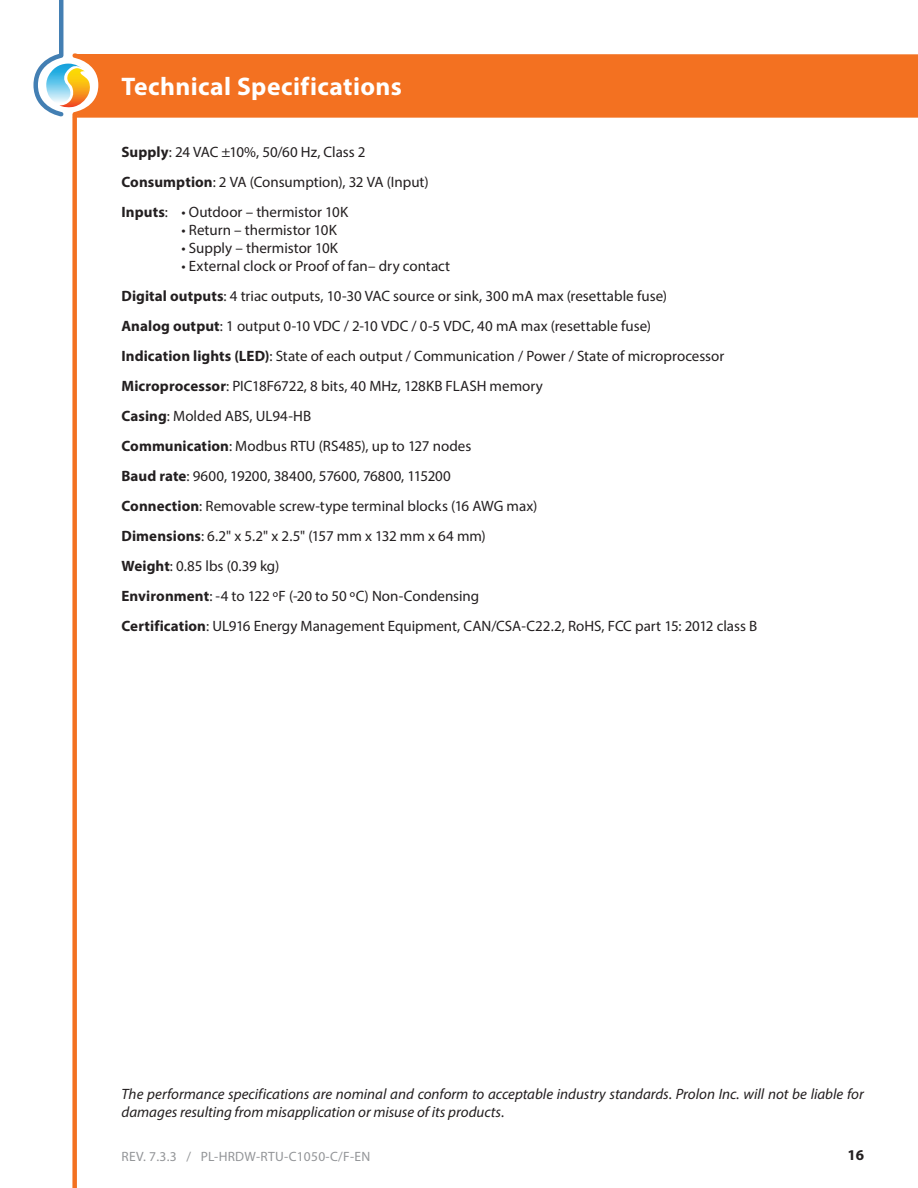
<style>
.page{position:relative;width:918px;height:1188px;background:#fff}
.page>*{position:absolute;margin:0;border:0;box-sizing:border-box;transform-origin:0 0}
.t1{font:700 25.5px "Myriad Pro";letter-spacing:.015em;color:#fff}
.t2{font:15px/30px "Myriad Pro";color:#231f20}
.t3{font:italic 15px/18px "Myriad Pro";color:#231f20}
.t4{font:700 15px "Myriad Pro";color:#231f20}
.t5{font:13.5px "Myriad Pro";letter-spacing:.02em;color:#939598}
.s1{font-weight:700}
</style>
<div class="page">
<svg style="left:33px;top:0;width:44px;height:1188px"></svg>
<div style="left:72px;top:54px;width:846px;height:64px;background:#f37121"></div>
<h1 class="t1" style="left:122px;top:70px;width:282px">Technical Specifications</h1>
<p class="t2" style="left:122px;top:137px;width:309px"><span class="s1">Supply</span>: 24 VAC ±10%, 50/60 Hz, Class 2<br><span class="s1">Consumption</span>: 2 VA (Consumption), 32 VA (Input)<br><span class="s1">Inputs</span>: • Outdoor – thermistor 10K</p>
<p class="t2" style="left:182px;top:215px;width:157px">• Return – thermistor 10K</p>
<p class="t2" style="left:182px;top:233px;width:158px">• Supply – thermistor 10K</p>
<p class="t2" style="left:122px;top:251px;width:637px;text-indent:60px">• External clock or Proof of fan– dry contact<br><span class="s1">Digital outputs</span>: 4 triac outputs, 10-30 VAC source or sink, 300 mA max (resettable fuse)<br><span class="s1">Analog output</span>: 1 output 0-10 VDC / 2-10 VDC / 0-5 VDC, 40 mA max (resettable fuse)<br><span class="s1">Indication lights (LED)</span>: State of each output / Communication / Power / State of microprocessor <span class="s1">Microprocessor</span>: PIC18F6722, 8 bits, 40 MHz, 128KB FLASH memory<br><span class="s1">Casing</span>: Molded ABS, UL94-HB<br><span class="s1">Communication</span>: Modbus RTU (RS485), up to 127 nodes<br><span class="s1">Baud rate</span>: 9600, 19200, 38400, 57600, 76800, 115200<br><span class="s1">Connection</span>: Removable screw-type terminal blocks (16 AWG max)<br><span class="s1">Dimensions</span>: 6.2" x 5.2" x 2.5" (157 mm x 132 mm x 64 mm)<br><span class="s1">Weight</span>: 0.85 lbs (0.39 kg)<br><span class="s1">Environment</span>: -4 to 122 ºF (-20 to 50 ºC) Non-Condensing<br><span class="s1">Certification</span>: UL916 Energy Management Equipment, CAN/CSA-C22.2, RoHS, FCC part 15: 2012 class B</p>
<p class="t3" style="left:122px;top:1085px;width:744px">The performance specifications are nominal and conform to acceptable industry standards. Prolon Inc. will not be liable for damages resulting from misapplication or misuse of its products.</p>
<p class="t5" style="left:122px;top:1148px;width:250px">REV. 7.3.3 / PL-HRDW-RTU-C1050-C/F-EN</p>
<p class="t4" style="left:847px;top:1146px;width:18px">16</p>
</div>
